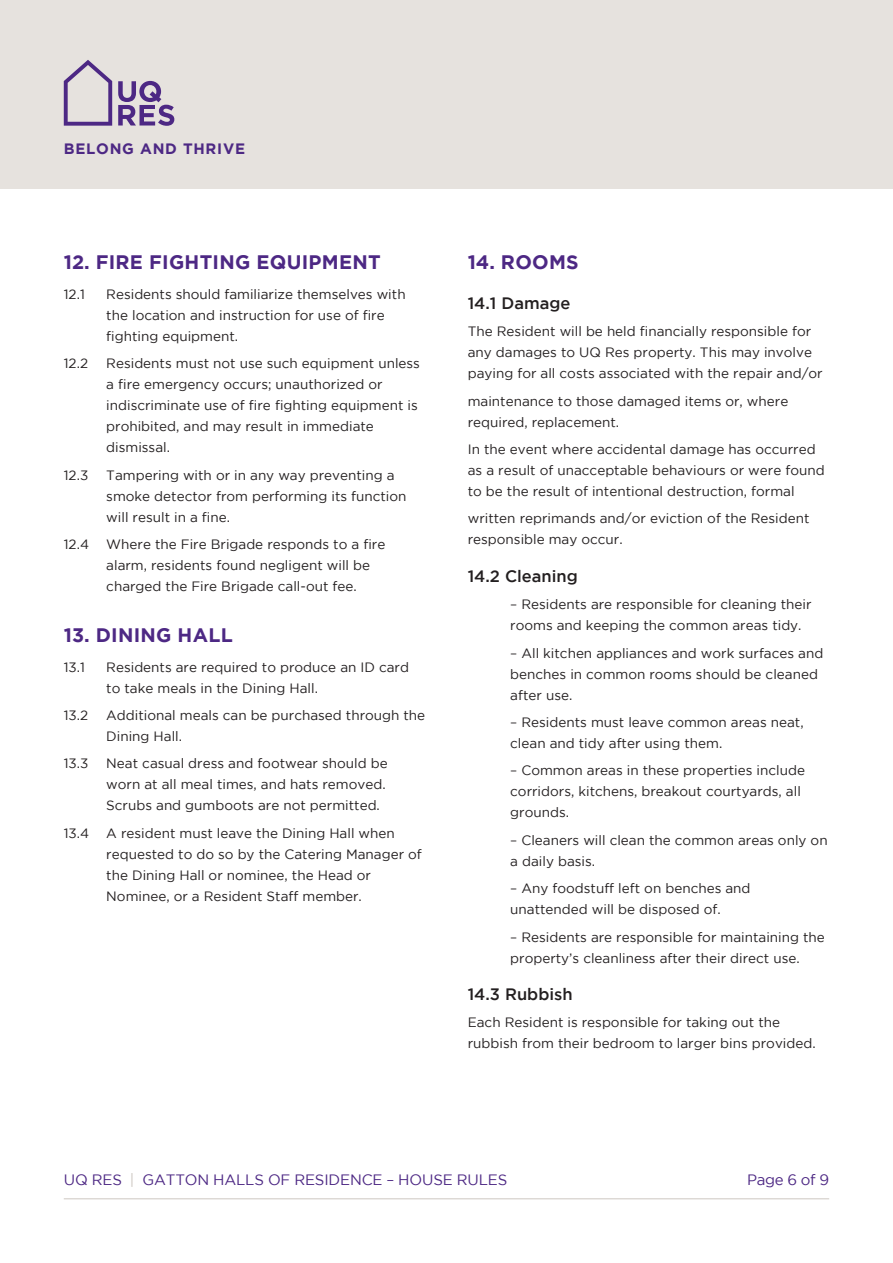
<style>
.page{position:relative;width:893px;height:1263px;background:#fff}
.page>*{position:absolute;margin:0;border:0;box-sizing:border-box;transform-origin:0 0}
.t1{font:700 19.5px "Gotham";letter-spacing:.015em;color:#4d2884}
.Sub-Header{font:500 16.5px "Gotham";color:#231f20}
.t2{font:15px "Gotham";letter-spacing:-.01em;color:#4d2884}
.t3{font:700 15px "Gotham";letter-spacing:.05em;color:#4d2884}
.Copy{font:13.5px/21px "Gotham";color:#231f20}
.s1{color:#cdc7c1}
</style>
<div class="page">
<div style="left:0;top:0;width:893px;height:189px;background:#e6e2de"></div>
<hr style="left:64px;top:1198px;width:765px;height:1px;background:#cdc7c1">
<svg style="left:64px;top:60px;width:48px;height:66px"></svg>
<svg style="left:118px;top:81px;width:56px;height:45px"></svg>
<p class="t3" style="left:64px;top:140px;width:183px">BELONG AND THRIVE</p>
<p class="t1" style="left:64px;top:251px;width:318px">12. FIRE FIGHTING EQUIPMENT</p>
<p class="Copy" style="left:64px;top:283px;width:23px">12.1</p>
<p class="Copy" style="left:106px;top:283px;width:301px">Residents should familiarize themselves with the location and instruction for use of fire fighting equipment.</p>
<p class="Copy" style="left:64px;top:353px;width:26px">12.2</p>
<p class="Copy" style="left:106px;top:353px;width:315px">Residents must not use such equipment unless a fire emergency occurs; unauthorized or indiscriminate use of fire fighting equipment is prohibited, and may result in immediate dismissal.</p>
<p class="Copy" style="left:64px;top:464px;width:26px">12.3</p>
<p class="Copy" style="left:106px;top:464px;width:302px">Tampering with or in any way preventing a smoke detector from performing its function will result in a fine.</p>
<p class="Copy" style="left:64px;top:534px;width:27px">12.4</p>
<p class="Copy" style="left:106px;top:534px;width:281px">Where the Fire Brigade responds to a fire alarm, residents found negligent will be charged the Fire Brigade call-out fee.</p>
<p class="t1" style="left:64px;top:624px;width:171px">13. DINING HALL</p>
<p class="Copy" style="left:64px;top:656px;width:23px">13.1</p>
<p class="Copy" style="left:106px;top:656px;width:304px">Residents are required to produce an ID card to take meals in the Dining Hall.</p>
<p class="Copy" style="left:64px;top:704px;width:26px">13.2</p>
<p class="Copy" style="left:106px;top:704px;width:320px">Additional meals can be purchased through the<br>Dining Hall.</p>
<p class="Copy" style="left:64px;top:753px;width:26px">13.3</p>
<p class="Copy" style="left:106px;top:753px;width:283px">Neat casual dress and footwear should be worn at all meal times, and hats removed.<br>Scrubs and gumboots are not permitted.</p>
<p class="Copy" style="left:64px;top:822px;width:27px">13.4</p>
<p class="Copy" style="left:106px;top:822px;width:317px">A resident must leave the Dining Hall when requested to do so by the Catering Manager of the Dining Hall or nominee, the Head or Nominee, or a Resident Staff member.</p>
<p class="t1" style="left:468px;top:251px;width:112px">14. ROOMS</p>
<p class="Sub-Header" style="left:468px;top:294px;width:104px">14.1 Damage</p>
<p class="Copy" style="left:468px;top:321px;width:356px">The Resident will be held financially responsible for any damages to UQ Res property. This may involve paying for all costs associated with the repair and/or</p>
<p class="Copy" style="left:468px;top:390px;width:322px">maintenance to those damaged items or, where required, replacement.</p>
<p class="Copy" style="left:468px;top:439px;width:358px">In the event where accidental damage has occurred as a result of unacceptable behaviours or were found to be the result of intentional destruction, formal</p>
<p class="Copy" style="left:468px;top:508px;width:343px">written reprimands and/or eviction of the Resident responsible may occur.</p>
<p class="Sub-Header" style="left:468px;top:567px;width:112px">14.2 Cleaning</p>
<p class="Copy" style="left:510px;top:594px;width:303px">– Residents are responsible for cleaning their rooms and keeping the common areas tidy.</p>
<p class="Copy" style="left:510px;top:642px;width:315px">– All kitchen appliances and work surfaces and benches in common rooms should be cleaned after use.</p>
<p class="Copy" style="left:510px;top:711px;width:295px">– Residents must leave common areas neat, clean and tidy after using them.</p>
<p class="Copy" style="left:510px;top:760px;width:296px">– Common areas in these properties include corridors, kitchens, breakout courtyards, all grounds.</p>
<p class="Copy" style="left:510px;top:829px;width:319px">– Cleaners will clean the common areas only on a daily basis.</p>
<p class="Copy" style="left:510px;top:878px;width:242px">– Any foodstuff left on benches and unattended will be disposed of.</p>
<p class="Copy" style="left:510px;top:926px;width:316px">– Residents are responsible for maintaining the property’s cleanliness after their direct use.</p>
<p class="Sub-Header" style="left:468px;top:985px;width:106px">14.3 Rubbish</p>
<p class="Copy" style="left:468px;top:1012px;width:349px">Each Resident is responsible for taking out the rubbish from their bedroom to larger bins provided.</p>
<p class="t2" style="left:64px;top:1171px;width:445px">UQ RES <span class="s1">|</span> GATTON HALLS OF RESIDENCE – HOUSE RULES</p>
<p class="t2" style="left:747px;top:1171px;width:83px">Page 6 of 9</p>
</div>
